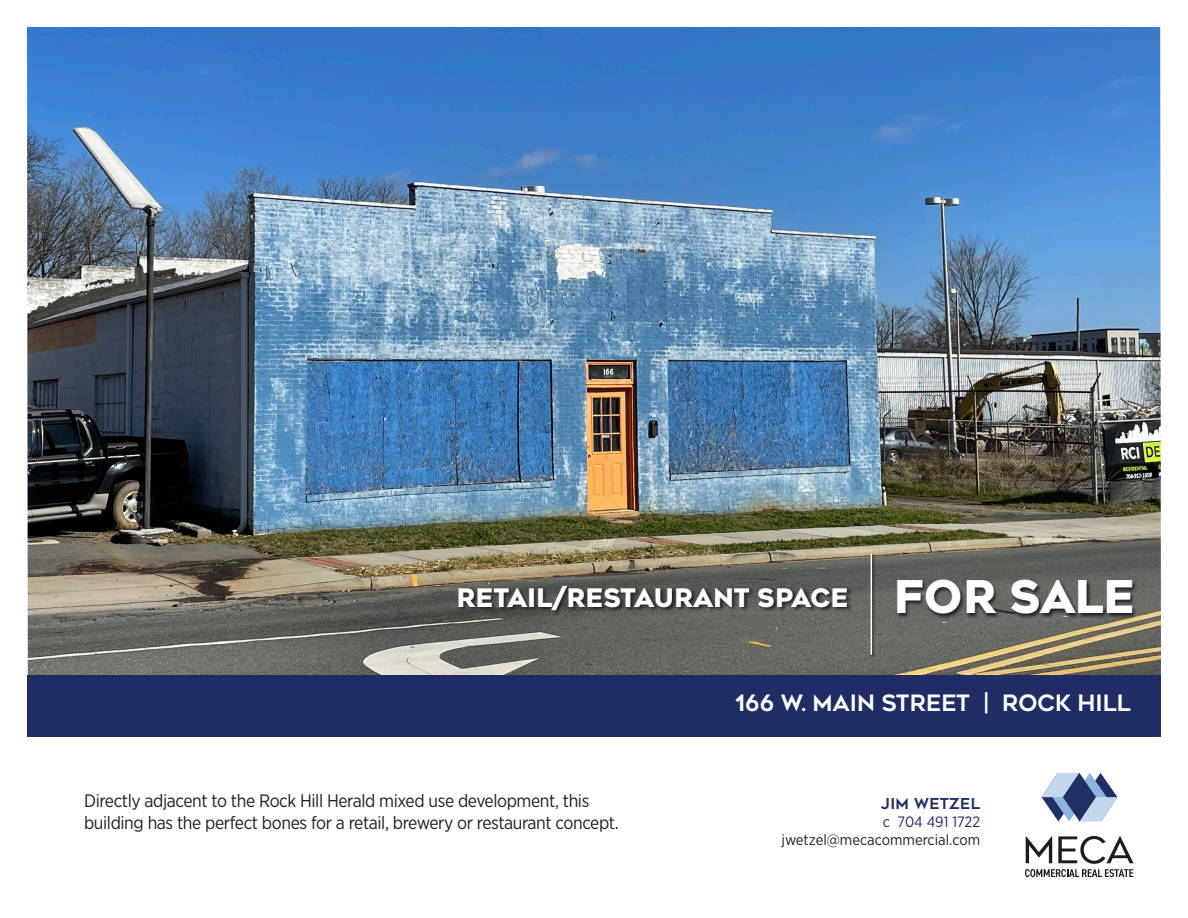
<style>
.page{position:relative;width:1188px;height:918px;background:#fff}
.page>*{position:absolute;margin:0;border:0;box-sizing:border-box;transform-origin:0 0}
.t1{font:800 45px "Geometos Neue";letter-spacing:.01em;color:#fff}
.t2{font:800 25.5px "Geometos Neue";letter-spacing:-.005em;color:#fff}
.t3{font:700 22.5px "Geometos Neue";color:#fff}
.t4{font:18px/22.5px "Gotham Narrow";letter-spacing:-.025em;color:#231f20}
.t5{font:15px "Gotham Narrow";color:#231f20}
.t6{font:15px "Gotham Narrow";color:#202c64}
.t7{font:700 15px "Geometos Neue";letter-spacing:.03em;color:#202c64}
</style>
<div class="page">
<img style="left:27px;top:27px;width:1134px;height:648px">
<svg style="left:896px;top:579px;width:242px;height:41px;background:#4c4a48"></svg>
<svg style="left:458px;top:585px;width:395px;height:31px;background:#484744"></svg>
<svg style="left:870px;top:553px;width:5px;height:105px"></svg>
<hr style="left:871px;top:554px;width:1px;height:101px;background:#fff">
<div style="left:27px;top:675px;width:1134px;height:62px;background:#202c64"></div>
<svg style="left:1042px;top:773px;width:75px;height:49px"></svg>
<svg style="left:1025px;top:836px;width:109px;height:41px"></svg>
<p class="t2" style="left:457px;top:583px;width:393px">RETAIL/RESTAURANT SPACE</p>
<p class="t1" style="left:894px;top:570px;width:242px">FOR SALE</p>
<p class="t4" style="left:84px;top:789px;width:536px">Directly adjacent to the Rock Hill Herald mixed use development, this building has the perfect bones for a retail, brewery or restaurant concept.</p>
<p class="t3" style="left:735px;top:690px;width:397px">166 W. MAIN STREET | ROCK HILL</p>
<p class="t7" style="left:881px;top:795px;width:101px">JIM WETZEL</p>
<p class="t6" style="left:883px;top:813px;width:99px">c 704 491 1722</p>
<p class="t5" style="left:782px;top:831px;width:200px">jwetzel@mecacommercial.com</p>
</div>
